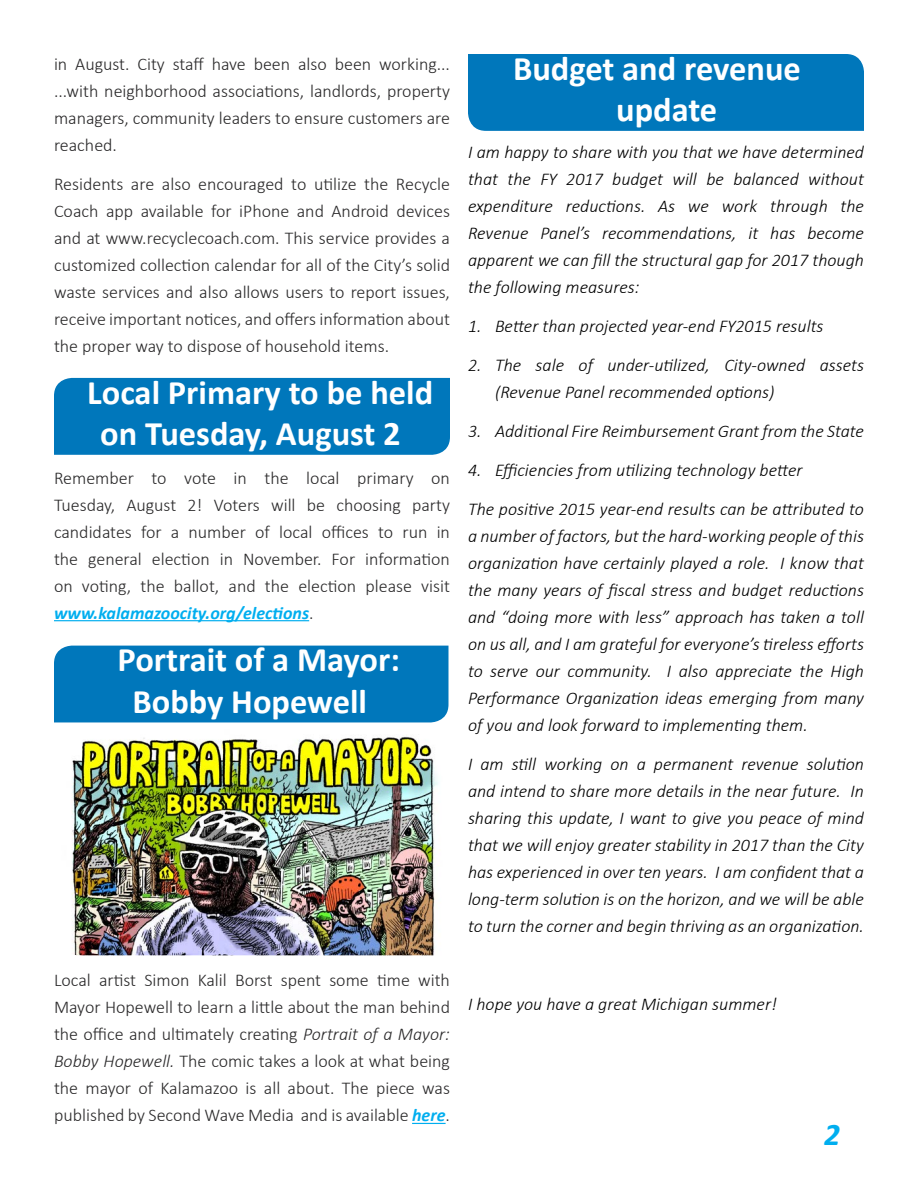
<style>
.page{position:relative;width:918px;height:1188px;background:#fff}
.page>*{position:absolute;margin:0;border:0;box-sizing:border-box;transform-origin:0 0}
.t1{font:700 34.5px/41.4px "Calibri";color:#fff;text-align:center}
.t2{font:italic 700 31.5px "Calibri";color:#00aeef}
.t3{font:italic 300 18px/27px "Calibri";color:#000;text-align:justify}
.t4{font:300 18px/27px "Calibri";color:#292829;text-align:justify}
.s1{font-weight:700;font-style:italic;color:#00aeef}
.s2{font-style:italic}
</style>
<div class="page">
<div style="left:468px;top:54px;width:396px;height:77px;background:#07b"></div>
<hr style="left:54px;top:620px;width:255px;height:1px;background:#00aeef">
<hr style="left:412px;top:1123px;width:34px;height:1px;background:#00aeef">
<div style="left:54px;top:378px;width:396px;height:77px;background:#07b"></div>
<div style="left:54px;top:646px;width:394px;height:76px;background:#07b"></div>
<img style="left:72px;top:736px;width:366px;height:219px">
<p class="t4" style="left:54px;top:50px;width:398px">in August. City staff have been also been working... ...with neighborhood associations, landlords, property managers, community leaders to ensure customers are reached.</p>
<p class="t4" style="left:54px;top:170px;width:398px">Residents are also encouraged to utilize the Recycle Coach app available for iPhone and Android devices and at www.recyclecoach.com. This service provides a customized collection calendar for all of the City’s solid waste services and also allows users to report issues, receive important notices, and offers information about the proper way to dispose of household items.</p>
<h1 class="t1" style="left:87px;top:372px;width:347px">Local Primary to be held on Tuesday, August 2</h1>
<p class="t4" style="left:54px;top:464px;width:398px">Remember to vote in the local primary on Tuesday, August 2! Voters will be choosing party candidates for a number of local offices to run in the general election in November. For information on voting, the ballot, and the election please visit <span class="s1">www.kalamazoocity.org/elections</span>.</p>
<h1 class="t1" style="left:118px;top:639px;width:284px">Portrait of a Mayor:<br>Bobby Hopewell</h1>
<p class="t4" style="left:54px;top:967px;width:398px">Local artist Simon Kalil Borst spent some time with Mayor Hopewell to learn a little about the man behind the office and ultimately creating <span class="s2">Portrait of a Mayor:<br>Bobby Hopewell.</span> The comic takes a look at what being the mayor of Kalamazoo is all about. The piece was published by Second Wave Media and is available <span class="s1">here</span>.</p>
<h1 class="t1" style="left:513px;top:48px;width:289px">Budget and revenue update</h1>
<p class="t3" style="left:468px;top:138px;width:398px">I am happy to share with you that we have determined that the FY 2017 budget will be balanced without expenditure reductions. As we work through the Revenue Panel’s recommendations, it has become apparent we can fill the structural gap for 2017 though the following measures:</p>
<p class="t3" style="left:468px;top:312px;width:357px">1. Better than projected year-end FY2015 results</p>
<p class="t3" style="left:495px;top:351px;width:371px;text-indent:-27px">2. The sale of under-utilized, City-owned assets (Revenue Panel recommended options)</p>
<p class="t3" style="left:468px;top:417px;width:398px">3. Additional Fire Reimbursement Grant from the State</p>
<p class="t3" style="left:468px;top:450px;width:398px;line-height:39px">4. Efficiencies from utilizing technology better<br>The positive 2015 year-end results can be attributed to</p>
<p class="t3" style="left:468px;top:522px;width:398px">a number of factors, but the hard-working people of this organization have certainly played a role. I know that the many years of fiscal stress and budget reductions and “doing more with less” approach has taken a toll on us all, and I am grateful for everyone’s tireless efforts to serve our community. I also appreciate the High Performance Organization ideas emerging from many of you and look forward to implementing them.</p>
<p class="t3" style="left:468px;top:750px;width:398px">I am still working on a permanent revenue solution and intend to share more details in the near future. In sharing this update, I want to give you peace of mind that we will enjoy greater stability in 2017 than the City has experienced in over ten years. I am confident that a long-term solution is on the horizon, and we will be able to turn the corner and begin thriving as an organization.</p>
<p class="t3" style="left:468px;top:990px;width:311px">I hope you have a great Michigan summer!</p>
<h2 class="t2" style="left:824px;top:1115px;width:17px">2</h2>
</div>
